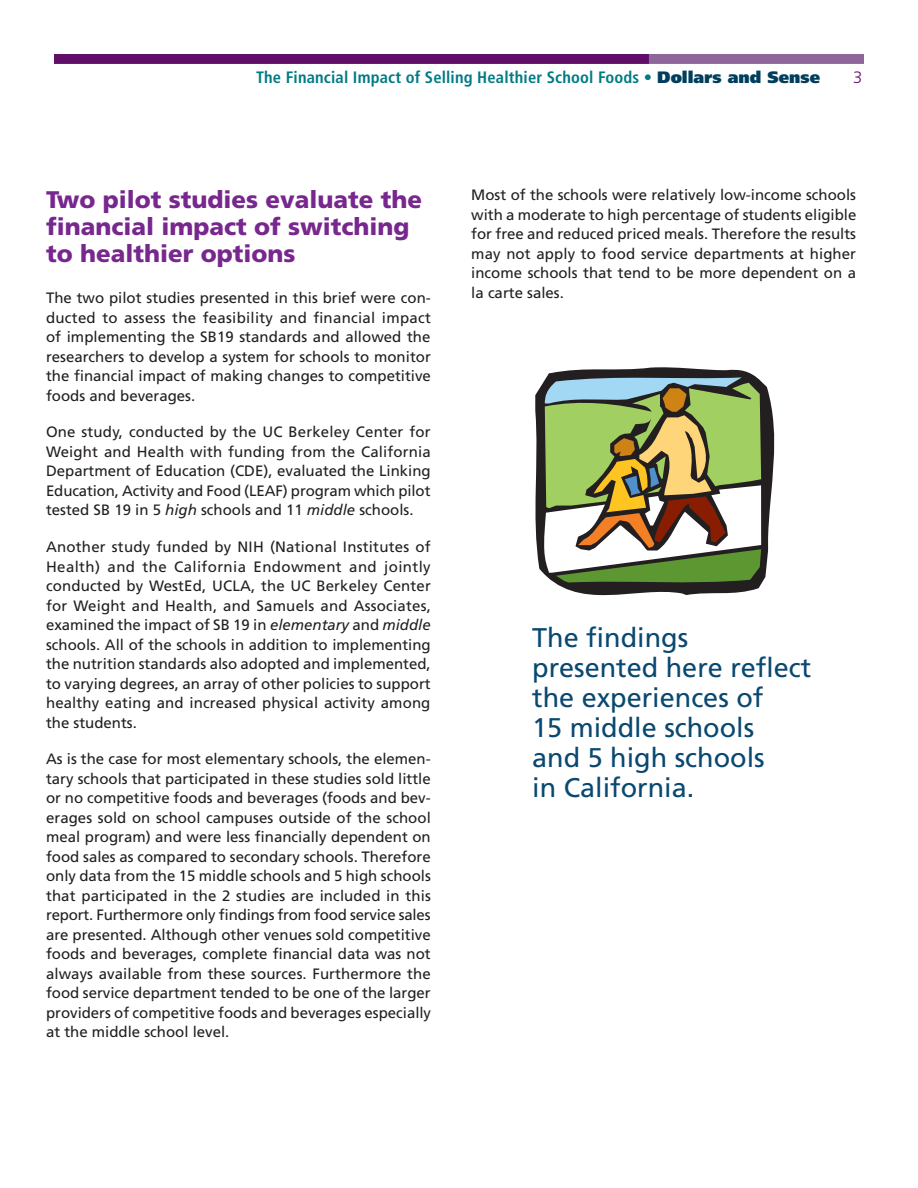
<style>
.page{position:relative;width:918px;height:1188px;background:#fff}
.page>*{position:absolute;margin:0;border:0;box-sizing:border-box;transform-origin:0 0}
.t1{font:27px/30px "Frutiger";color:#094870}
.t2{font:900 24px/27px "Frutiger";color:#77278d}
.t3{font:700 condensed 16.5px "Frutiger";letter-spacing:.01em;color:#007b85}
.t4{font:300 16.5px "Frutiger";color:#600e69}
.t5{font:15px/19.5px "Frutiger";color:#231f20;text-align:justify}
.s1{font-weight:900;font-stretch:normal}
.s2{font-weight:900;font-stretch:normal;color:#003e5e}
.s3{font-style:italic}
</style>
<div class="page">
<svg style="left:535px;top:367px;width:239px;height:228px;fill:#231f20"></svg>
<svg style="left:542px;top:374px;width:219px;height:211px"></svg>
<div style="left:649px;top:55px;width:214px;height:8px;background:#8e6699"></div>
<div style="left:648px;top:54px;width:216px;height:10px;border:2px solid #8e6699"></div>
<div style="left:55px;top:55px;width:593px;height:8px;background:#600e69"></div>
<div style="left:54px;top:54px;width:595px;height:10px;border:2px solid #600e69"></div>
<p class="t3" style="left:256px;top:67px;width:565px">The Financial Impact of Selling Healthier School Foods <span class="s1">•</span> <span class="s2">Dollars and Sense</span></p>
<p class="t4" style="left:853px;top:68px;width:11px">3</p>
<h2 class="t2" style="left:46px;top:186px;width:378px">Two pilot studies evaluate the financial impact of switching to healthier options</h2>
<p class="t5" style="left:46px;top:288px;width:386px">The two pilot studies presented in this brief were con&shy;ducted to assess the feasibility and financial impact of implementing the SB19 standards and allowed the researchers to develop a system for schools to monitor the financial impact of making changes to competitive foods and beverages.</p>
<p class="t5" style="left:46px;top:423px;width:386px">One study, conducted by the UC Berkeley Center for Weight and Health with funding from the California Department of Education (CDE), evaluated the Linking Education, Activity and Food (LEAF) program which pilot tested SB 19 in 5 <span class="s3">high</span> schools and 11 <span class="s3">middle</span> schools.</p>
<p class="t5" style="left:46px;top:537px;width:386px">Another study funded by NIH (National Institutes of Health) and the California Endowment and jointly conducted by WestEd, UCLA, the UC Berkeley Center for Weight and Health, and Samuels and Associates, examined the impact of SB 19 in <span class="s3">elementary</span> and <span class="s3">middle </span>schools. All of the schools in addition to implementing the nutrition standards also adopted and implemented, to varying degrees, an array of other policies to support healthy eating and increased physical activity among the students.</p>
<p class="t5" style="left:46px;top:750px;width:387px">As is the case for most elementary schools, the elemen&shy;tary schools that participated in these studies sold little or no competitive foods and beverages (foods and bev&shy;erages sold on school campuses outside of the school meal program) and were less financially dependent on food sales as compared to secondary schools. Therefore only data from the 15 middle schools and 5 high schools that participated in the 2 studies are included in this report. Furthermore only findings from food service sales are presented. Although other venues sold competitive foods and beverages, complete financial data was not always available from these sources. Furthermore the food service department tended to be one of the larger providers of competitive foods and beverages especially at the middle school level.</p>
<p class="t5" style="left:471px;top:185px;width:387px">Most of the schools were relatively low-income schools with a moderate to high percentage of students eligible for free and reduced priced meals. Therefore the results may not apply to food service departments at higher income schools that tend to be more dependent on a la carte sales.</p>
<h1 class="t1" style="left:532px;top:623px;width:281px">The findings presented here reflect the experiences of<br>15 middle schools<br>and 5 high schools<br>in California.</h1>
</div>
